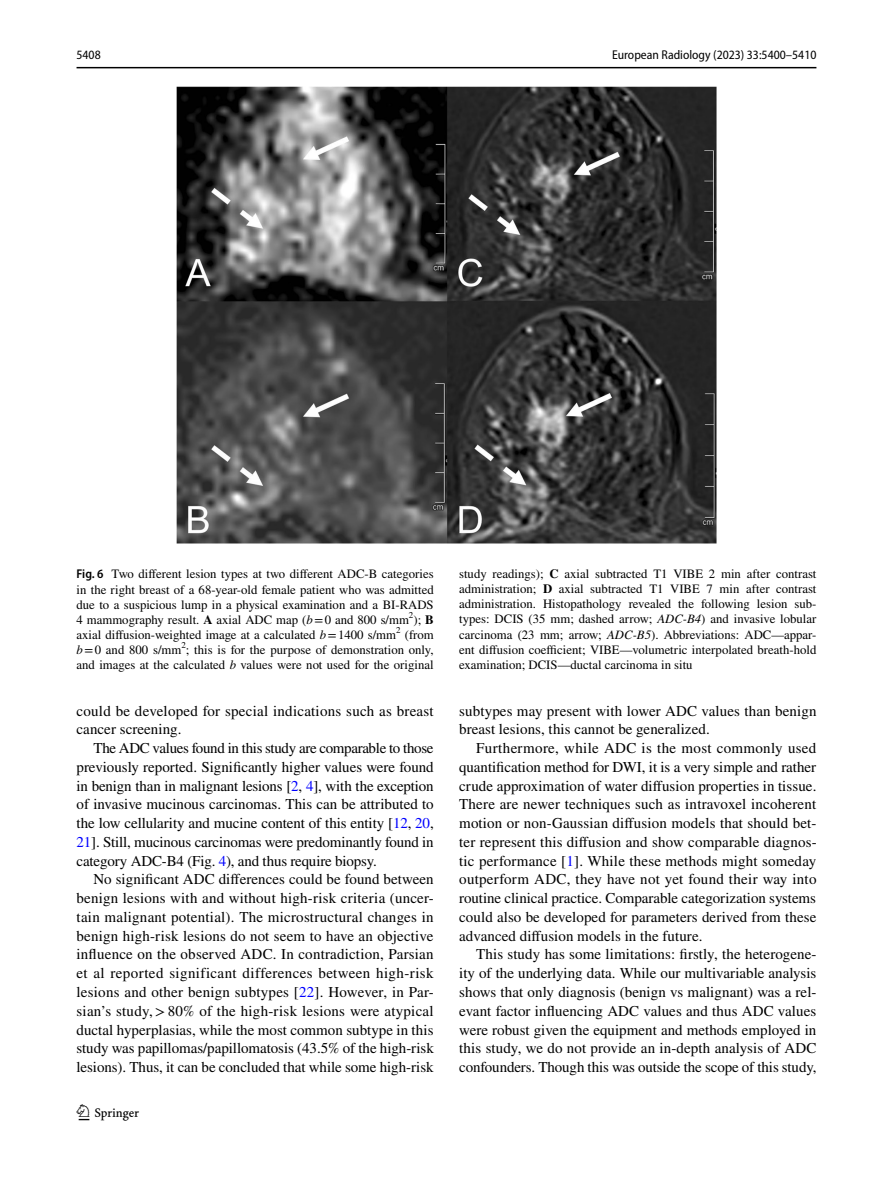
<style>
.page{position:relative;width:893px;height:1187px;background:#fff}
.page>*{position:absolute;margin:0;border:0;box-sizing:border-box;transform-origin:0 0}
.t1{font:22.5px "Springnew Regular 3";color:#000}
.t2{font:15px/18.8px "STIX";letter-spacing:.005em;color:#000;text-align:justify}
.t3{font:12.75px/15px "STIX";color:#000;text-align:justify}
.t4{font:semi-condensed 12.75px "Myriad Pro";color:#000}
.s1{font-family:"Myriad Pro";font-weight:600;font-stretch:semi-condensed}
.s2{font-weight:700}
.s3{font-style:italic}
.s4{color:#00f}
</style>
<div class="page">
<hr style="left:77px;top:67px;width:739px;height:1px;background:#000">
<img style="left:176px;top:87px;width:540px;height:456px">
<p class="t4" style="left:77px;top:48px;width:26px">5408</p>
<p class="t4" style="left:612px;top:48px;width:206px">European Radiology (2023) 33:5400–5410</p>
<p class="t3" style="left:77px;top:567px;width:359px"><span class="s1">Fig. 6</span> Two different lesion types at two different ADC-B categories in the right breast of a 68-year-old female patient who was admitted due to a suspicious lump in a physical examination and a BI-RADS 4 mammography result. <span class="s2">A</span> axial ADC map (<span class="s3">b</span>=0 and 800 s/mm<sup>2</sup>); <span class="s2">B </span>axial diffusion-weighted image at a calculated <span class="s3">b</span>=1400 s/mm<sup>2</sup> (from <span class="s3">b</span>=0 and 800 s/mm<sup>2</sup>; this is for the purpose of demonstration only, and images at the calculated <span class="s3">b</span> values were not used for the original</p>
<p class="t3" style="left:459px;top:567px;width:359px">study readings); <span class="s2">C</span> axial subtracted T1 VIBE 2 min after contrast administration; <span class="s2">D</span> axial subtracted T1 VIBE 7 min after contrast administration. Histopathology revealed the following lesion sub&shy;types: DCIS (35 mm; dashed arrow; <span class="s3">ADC-B4</span>) and invasive lobular carcinoma (23 mm; arrow; <span class="s3">ADC-B5</span>). Abbreviations: ADC—appar&shy;ent diffusion coefficient; VIBE—volumetric interpolated breath-hold examination; DCIS—ductal carcinoma in situ</p>
<p class="t2" style="left:77px;top:702px;width:359px">could be developed for special indications such as breast cancer screening.</p>
<p class="t2" style="left:77px;top:739px;width:359px;text-indent:17px">The ADC values found in this study are comparable to those previously reported. Significantly higher values were found in benign than in malignant lesions [<span class="s4">2</span>, <span class="s4">4</span>], with the exception of invasive mucinous carcinomas. This can be attributed to the low cellularity and mucine content of this entity [<span class="s4">12</span>, <span class="s4">20</span>, <span class="s4">21</span>]. Still, mucinous carcinomas were predominantly found in category ADC-B4 (Fig. <span class="s4">4</span>), and thus require biopsy.</p>
<p class="t2" style="left:77px;top:871px;width:359px;text-indent:17px">No significant ADC differences could be found between benign lesions with and without high-risk criteria (uncer&shy;tain malignant potential). The microstructural changes in benign high-risk lesions do not seem to have an objective influence on the observed ADC. In contradiction, Parsian et al reported significant differences between high-risk lesions and other benign subtypes [<span class="s4">22</span>]. However, in Par&shy;sian’s study,&gt;80% of the high-risk lesions were atypical ductal hyperplasias, while the most common subtype in this study was papillomas/papillomatosis (43.5% of the high-risk lesions). Thus, it can be concluded that while some high-risk</p>
<h1 class="t1" style="left:79px;top:1104px;width:62px">1 3</h1>
<p class="t2" style="left:459px;top:702px;width:359px">subtypes may present with lower ADC values than benign breast lesions, this cannot be generalized.</p>
<p class="t2" style="left:459px;top:739px;width:359px;text-indent:17px">Furthermore, while ADC is the most commonly used quantification method for DWI, it is a very simple and rather crude approximation of water diffusion properties in tissue.<br>There are newer techniques such as intravoxel incoherent motion or non-Gaussian diffusion models that should bet&shy;ter represent this diffusion and show comparable diagnos&shy;tic performance [<span class="s4">1</span>]. While these methods might someday outperform ADC, they have not yet found their way into routine clinical practice. Comparable categorization systems could also be developed for parameters derived from these advanced diffusion models in the future.</p>
<p class="t2" style="left:459px;top:946px;width:359px;text-indent:17px">This study has some limitations: firstly, the heterogene&shy;ity of the underlying data. While our multivariable analysis shows that only diagnosis (benign vs malignant) was a rel&shy;evant factor influencing ADC values and thus ADC values were robust given the equipment and methods employed in this study, we do not provide an in-depth analysis of ADC confounders. Though this was outside the scope of this study,</p>
</div>
